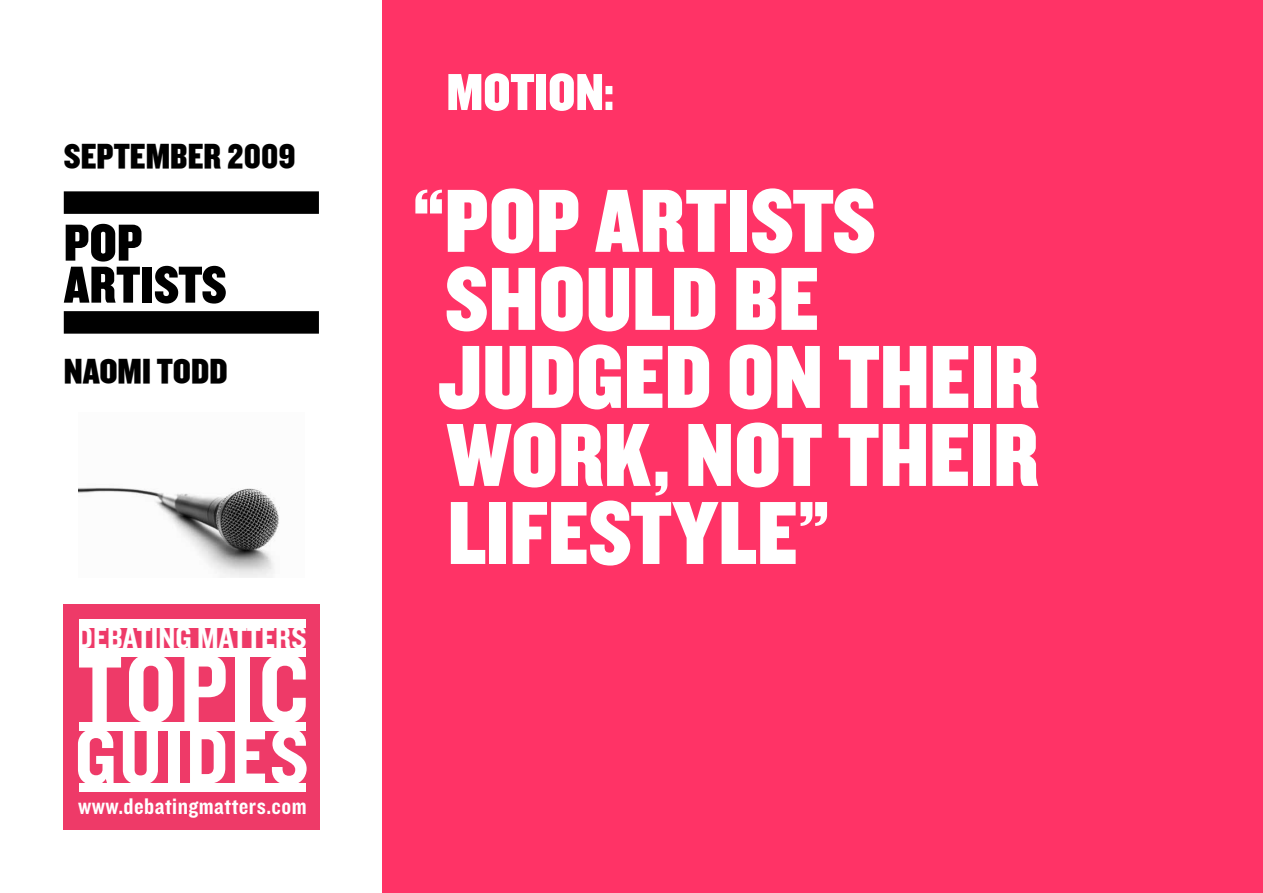
<style>
.page{position:relative;width:1263px;height:893px;background:#fff}
.page>*{position:absolute;margin:0;border:0;box-sizing:border-box;transform-origin:0 0}
.t1{font:100.2px "Knockout HTF50 Welterweight";letter-spacing:.025em;color:#fff}
.t2{font:99.75px "Knockout HTF50 Welterweight";letter-spacing:.025em;color:#fff}
.t3{font:93px/78px "Knockout HTF70 Full Welterwt";color:#fff}
.t4{font:81.3px "Knockout HTF50 Welterweight";letter-spacing:.03em;color:#fff}
.t5{font:81px "Knockout HTF50 Welterweight";letter-spacing:.03em;color:#fff}
.t6{font:54px/42px "Knockout HTF70 Full Welterwt";color:#000}
.t7{font:54px "Knockout HTF70 Full Welterwt";color:#fff}
.t8{font:36px "Knockout HTF70 Full Welterwt";color:#000}
.t9{font:31.35px "Knockout HTF50 Welterweight";color:#fff}
.t10{font:23.55px "Knockout HTF50 Welterweight";letter-spacing:.02em;color:#fff}
</style>
<div class="page">
<div style="left:383px;top:0;width:880px;height:893px;background:#f36"></div>
<div style="left:64px;top:604px;width:256px;height:225px;background:#ee3a68"></div>
<div style="left:78px;top:619px;width:228px;height:9px;background:#fff"></div>
<div style="left:78px;top:648px;width:227px;height:9px;background:#fff"></div>
<div style="left:78px;top:783px;width:227px;height:9px;background:#fff"></div>
<div style="left:78px;top:722px;width:227px;height:8px;background:#fff"></div>
<div style="left:64px;top:191px;width:255px;height:23px;background:#000"></div>
<div style="left:64px;top:311px;width:255px;height:23px;background:#000"></div>
<img style="left:79px;top:487px;width:201px;height:90px">
<p class="t8" style="left:64px;top:137px;width:233px">SEPTEMBER 2009</p>
<p class="t6" style="left:64px;top:223px;width:165px">POP<br>ARTI STS</p>
<p class="t8" style="left:64px;top:352px;width:165px">NAOMI TODD</p>
<p class="t9" style="left:77px;top:621px;width:231px">DEBATING MATTERS</p>
<p class="t1" style="left:77px;top:637px;width:233px">TOPIC</p>
<p class="t9" style="left:77px;top:644px;width:230px">DEBATING MATTERS</p>
<p class="t2" style="left:77px;top:659px;width:232px">TOPIC</p>
<p class="t5" style="left:75px;top:736px;width:235px">GUIDES</p>
<p class="t4" style="left:75px;top:714px;width:236px">GUIDES</p>
<p class="t10" style="left:78px;top:794px;width:230px">www.debatingmatters.com</p>
<p class="t7" style="left:446px;top:64px;width:169px">MOTION:</p>
<p class="t3" style="left:413px;top:185px;width:613px">“POP ARTISTS<br>SHOULD BE<br>JUDGED ON THEIR<br>WORK, NOT THEIR<br>LIFESTYLE”</p>
</div>
